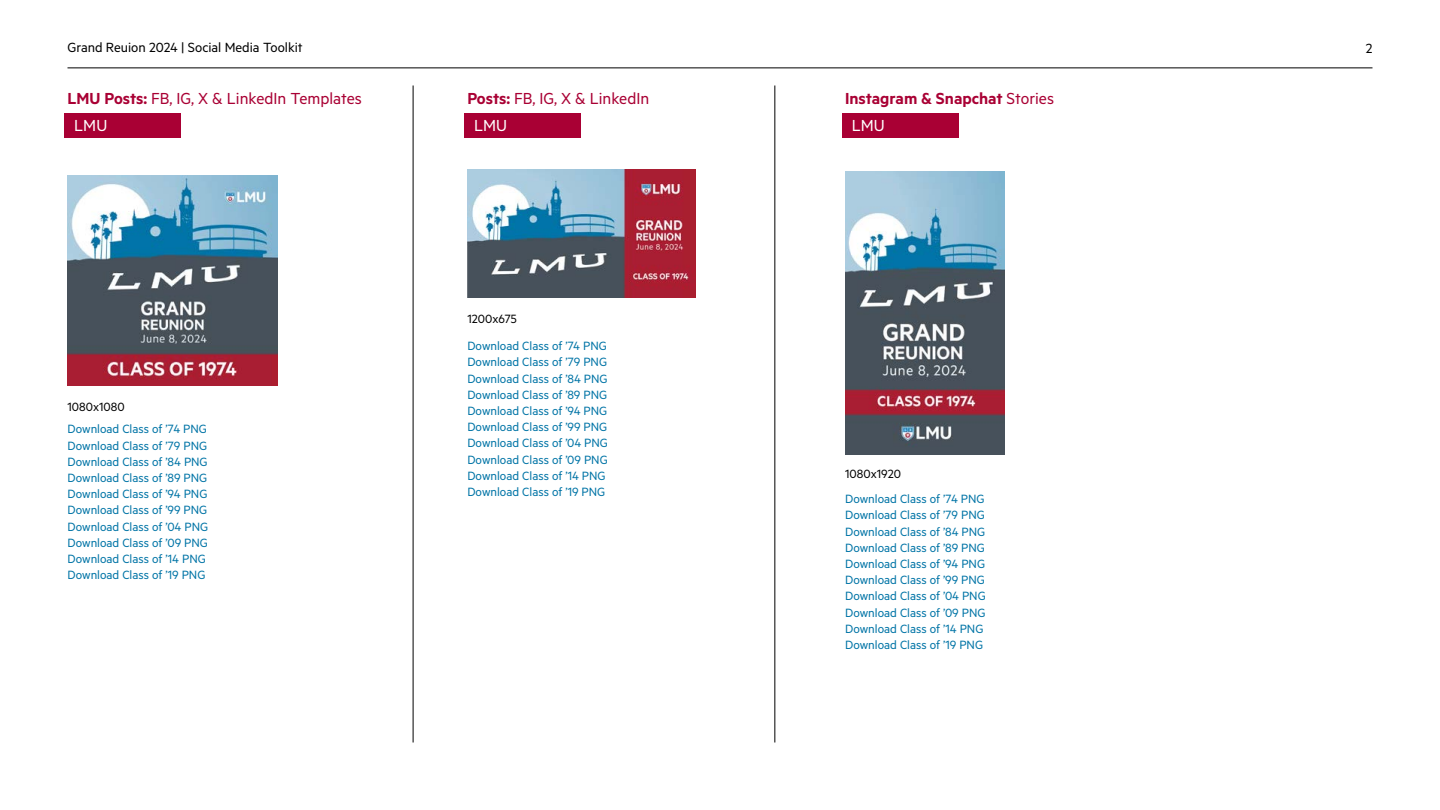
<style>
.page{position:relative;width:1440px;height:810px;background:#fff}
.page>*{position:absolute;margin:0;border:0;box-sizing:border-box;transform-origin:0 0}
.t1{font:18px/27px "Metric";color:#a90034}
.t2{font:600 18px/27px "Metric";color:#a90034}
.t3{font:18px "Metric";color:#fff}
.t4{font:15px "Metric";color:#000}
.t5{font:13.5px/16.2px "Metric";color:#0074a6}
.t6{font:13.5px "Metric";color:#000}
.s1{font-weight:600}
.s2{color:#fff}
.s3{font-weight:400}
.s4{font-weight:400;color:#fff}
</style>
<div class="page">
<hr style="left:68px;top:68px;width:1304px;height:1px;background:#000">
<img style="left:68px;top:176px;width:210px;height:210px">
<hr style="left:413px;top:85px;width:1px;height:657px;background:#000">
<hr style="left:775px;top:85px;width:1px;height:657px;background:#000">
<div style="left:64px;top:114px;width:117px;height:24px;background:#a90034"></div>
<img style="left:467px;top:169px;width:228px;height:128px">
<div style="left:464px;top:114px;width:117px;height:24px;background:#a90034"></div>
<div style="left:842px;top:114px;width:117px;height:24px;background:#a90034"></div>
<img style="left:845px;top:171px;width:160px;height:284px">
<p class="t4" style="left:68px;top:39px;width:237px">Grand Reuion 2024 | Social Media Toolkit</p>
<p class="t4" style="left:1366px;top:40px;width:8px">2</p>
<h1 class="t1" style="left:68px;top:84px;width:296px"><span class="s1">LMU Posts:</span> FB, IG, X &amp; LinkedIn Templates</h1>
<h1 class="t1" style="left:474px;top:84px;width:177px;text-indent:-7px"><span class="s1">Posts:</span> FB, IG, X &amp; LinkedIn<br><span class="s2">LMU</span></h1>
<h1 class="t2" style="left:852px;top:84px;width:204px;text-indent:-7px">Instagram &amp; Snapchat <span class="s3">Stories<br></span><span class="s4">LMU</span></h1>
<h1 class="t3" style="left:74px;top:114px;width:35px">LMU</h1>
<p class="t6" style="left:68px;top:399px;width:59px">1080x1080</p>
<p class="t5" style="left:68px;top:421px;width:142px">Download Class of ’74 PNG<br>Download Class of ’79 PNG<br>Download Class of ’84 PNG<br>Download Class of ’89 PNG<br>Download Class of ’94 PNG<br>Download Class of ’99 PNG<br>Download Class of ’04 PNG<br>Download Class of ’09 PNG<br>Download Class of ’14 PNG<br>Download Class of ’19 PNG</p>
<p class="t6" style="left:467px;top:311px;width:51px">1200x675</p>
<p class="t5" style="left:467px;top:337px;width:142px">Download Class of ’74 PNG<br>Download Class of ’79 PNG<br>Download Class of ’84 PNG<br>Download Class of ’89 PNG<br>Download Class of ’94 PNG<br>Download Class of ’99 PNG<br>Download Class of ’04 PNG<br>Download Class of ’09 PNG<br>Download Class of ’14 PNG<br>Download Class of ’19 PNG</p>
<p class="t6" style="left:845px;top:466px;width:57px">1080x1920</p>
<p class="t5" style="left:845px;top:490px;width:142px">Download Class of ’74 PNG<br>Download Class of ’79 PNG<br>Download Class of ’84 PNG<br>Download Class of ’89 PNG<br>Download Class of ’94 PNG<br>Download Class of ’99 PNG<br>Download Class of ’04 PNG<br>Download Class of ’09 PNG<br>Download Class of ’14 PNG<br>Download Class of ’19 PNG</p>
</div>
